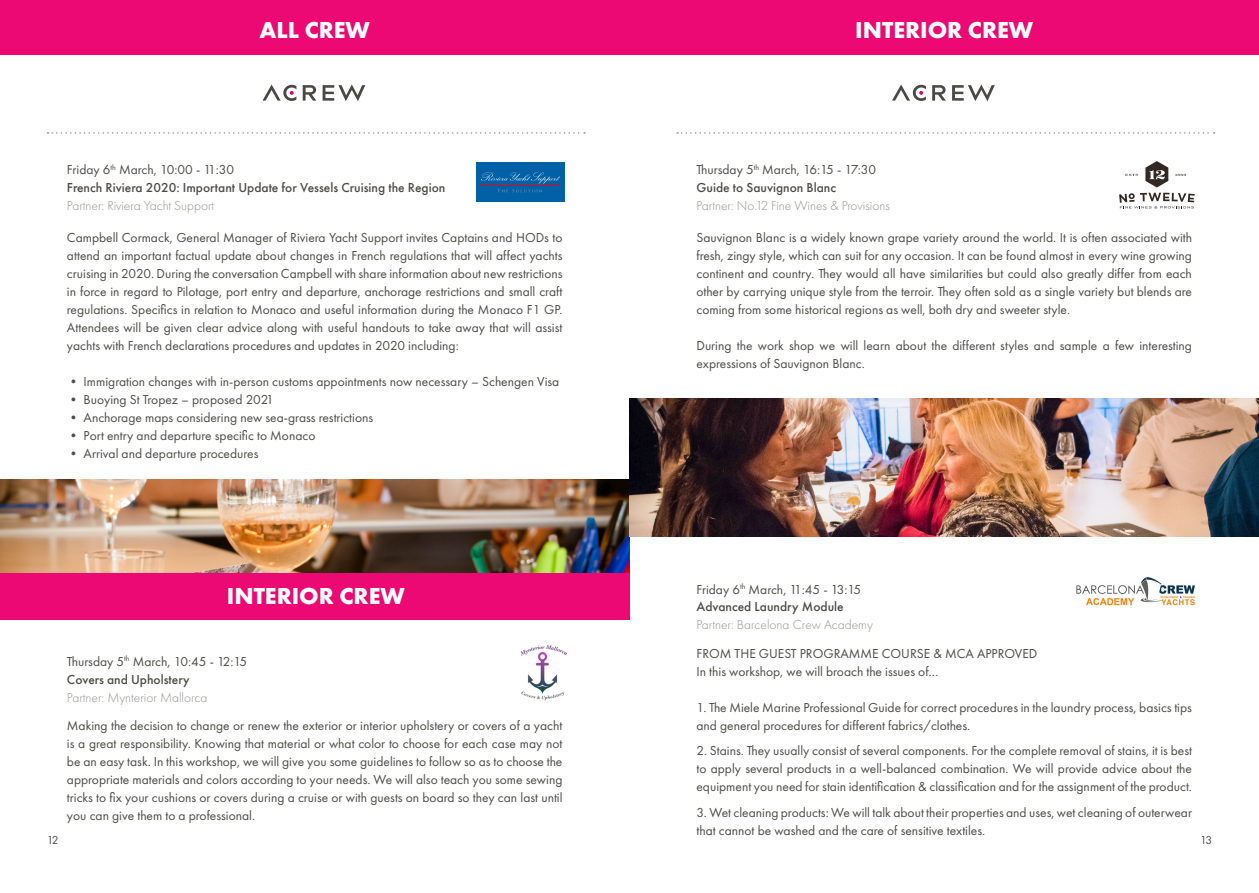
<style>
.page{position:relative;width:1259px;height:893px;background:#fff}
.page>*{position:absolute;margin:0;border:0;box-sizing:border-box;transform-origin:0 0}
.t1{font:700 24px "Futura PT";color:#fff}
.t2{font:13.5px/18px "Futura PT";color:#4d4c47}
.t3{font:300 13.5px "Futura PT";color:#95948c}
.t4{font:500 13.5px/17.9px "Futura PT";color:#4d4c47}
.t5{font:12px "Futura PT";color:#4d4c47}
.s1{font-weight:400}
.s2{font-weight:500}
</style>
<div class="page">
<img style="left:0;top:480px;width:629px;height:93px">
<svg style="left:48px;top:132px;width:537px;height:2px"></svg>
<div style="left:476px;top:162px;width:88px;height:40px;background:#0061a7"></div>
<hr style="left:480px;top:185px;width:79px;height:1px;background:#e30613">
<svg style="left:481px;top:172px;width:79px;height:20px"></svg>
<img style="left:520px;top:645px;width:47px;height:56px">
<div style="left:0;top:573px;width:629px;height:46px;background:#ed0973"></div>
<svg style="left:303px;top:85px;width:13px;height:16px"></svg>
<svg style="left:322px;top:85px;width:43px;height:16px"></svg>
<svg style="left:263px;top:85px;width:33px;height:16px"></svg>
<div style="left:0;top:0;width:642px;height:54px;background:#ed0973"></div>
<svg style="left:677px;top:132px;width:537px;height:2px"></svg>
<svg style="left:1125px;top:174px;width:13px;height:2px"></svg>
<svg style="left:1175px;top:174px;width:11px;height:2px"></svg>
<svg style="left:1145px;top:161px;width:23px;height:26px"></svg>
<svg style="left:1119px;top:193px;width:75px;height:16px"></svg>
<img style="left:1076px;top:577px;width:119px;height:29px">
<img style="left:629px;top:398px;width:630px;height:138px">
<svg style="left:932px;top:85px;width:14px;height:16px"></svg>
<svg style="left:952px;top:85px;width:42px;height:16px"></svg>
<svg style="left:892px;top:85px;width:34px;height:16px"></svg>
<div style="left:617px;top:0;width:642px;height:54px;background:#ed0973"></div>
<h1 class="t1" style="left:259px;top:14px;width:112px">ALL CREW</h1>
<p class="t4" style="left:67px;top:161px;width:380px"><span class="s1">Friday 6</span><sup>th</sup> <span class="s1">March, 10:00 - 11:30<br></span>French Riviera 2020: Important Update for Vessels Cruising the Region</p>
<p class="t3" style="left:67px;top:198px;width:149px">Partner: Riviera Yacht Support</p>
<p class="t2" style="left:67px;top:228px;width:497px;text-align:justify">Campbell Cormack, General Manager of Riviera Yacht Support invites Captains and HODs to attend an important factual update about changes in French regulations that will affect yachts cruising in 2020. During the conversation Campbell with share information about new restrictions in force in regard to Pilotage, port entry and departure, anchorage restrictions and small craft regulations. Specifics in relation to Monaco and useful information during the Monaco F1 GP.<br>Attendees will be given clear advice along with useful handouts to take away that will assist yachts with French declarations procedures and updates in 2020 including:</p>
<p class="t2" style="left:67px;top:372px;width:494px">• Immigration changes with in-person customs appointments now necessary – Schengen Visa</p>
<p class="t2" style="left:67px;top:390px;width:208px">• Buoying St Tropez – proposed 2021</p>
<p class="t2" style="left:67px;top:408px;width:308px">• Anchorage maps considering new sea-grass restrictions</p>
<p class="t2" style="left:67px;top:426px;width:250px">• Port entry and departure specific to Monaco</p>
<p class="t2" style="left:67px;top:444px;width:193px">• Arrival and departure procedures</p>
<h1 class="t1" style="left:227px;top:580px;width:179px">INTERIOR CREW</h1>
<p class="t5" style="left:47px;top:832px;width:13px">12</p>
<p class="t2" style="left:67px;top:652px;width:182px">Thursday 5<sup>th</sup> March, 10:45 - 12:15<br><span class="s2">Covers and Upholstery</span></p>
<p class="t3" style="left:67px;top:690px;width:142px">Partner: Mynterior Mallorca</p>
<p class="t2" style="left:67px;top:716px;width:497px;text-align:justify">Making the decision to change or renew the exterior or interior upholstery or covers of a yacht is a great responsibility. Knowing that material or what color to choose for each case may not be an easy task. In this workshop, we will give you some guidelines to follow so as to choose the appropriate materials and colors according to your needs. We will also teach you some sewing tricks to fix your cushions or covers during a cruise or with guests on board so they can last until you can give them to a professional.</p>
<h1 class="t1" style="left:855px;top:14px;width:179px">INTERIOR CREW</h1>
<p class="t2" style="left:696px;top:161px;width:181px">Thursday 5<sup>th</sup> March, 16:15 - 17:30<br><span class="s2">Guide to Sauvignon Blanc</span></p>
<p class="t3" style="left:696px;top:198px;width:195px">Partner: No.12 Fine Wines &amp; Provisions</p>
<p class="t2" style="left:696px;top:228px;width:497px;text-align:justify">Sauvignon Blanc is a widely known grape variety around the world. It is often associated with fresh, zingy style, which can suit for any occasion. It can be found almost in every wine growing continent and country. They would all have similarities but could also greatly differ from each other by carrying unique style from the terroir. They often sold as a single variety but blends are coming from some historical regions as well, both dry and sweeter style.</p>
<p class="t2" style="left:696px;top:336px;width:497px">During the work shop we will learn about the different styles and sample a few interesting expressions of Sauvignon Blanc.</p>
<p class="t2" style="left:696px;top:580px;width:166px">Friday 6<sup>th</sup> March, 11:45 - 13:15<br><span class="s2">Advanced Laundry Module</span></p>
<p class="t3" style="left:696px;top:617px;width:178px">Partner: Barcelona Crew Academy</p>
<p class="t2" style="left:696px;top:644px;width:342px">FROM THE GUEST PROGRAMME COURSE &amp; MCA APPROVED<br>In this workshop, we will broach the issues of…</p>
<p class="t2" style="left:696px;top:698px;width:497px">1. The Miele Marine Professional Guide for correct procedures in the laundry process, basics tips and general procedures for different fabrics/clothes.</p>
<p class="t2" style="left:696px;top:742px;width:497px;text-align:justify">2. Stains. They usually consist of several components. For the complete removal of stains, it is best to apply several products in a well-balanced combination. We will provide advice about the equipment you need for stain identification &amp; classification and for the assignment of the product.</p>
<p class="t2" style="left:696px;top:803px;width:497px">3. Wet cleaning products: We will talk about their properties and uses, wet cleaning of outerwear that cannot be washed and the care of sensitive textiles.</p>
<p class="t5" style="left:1200px;top:832px;width:13px">13</p>
</div>
